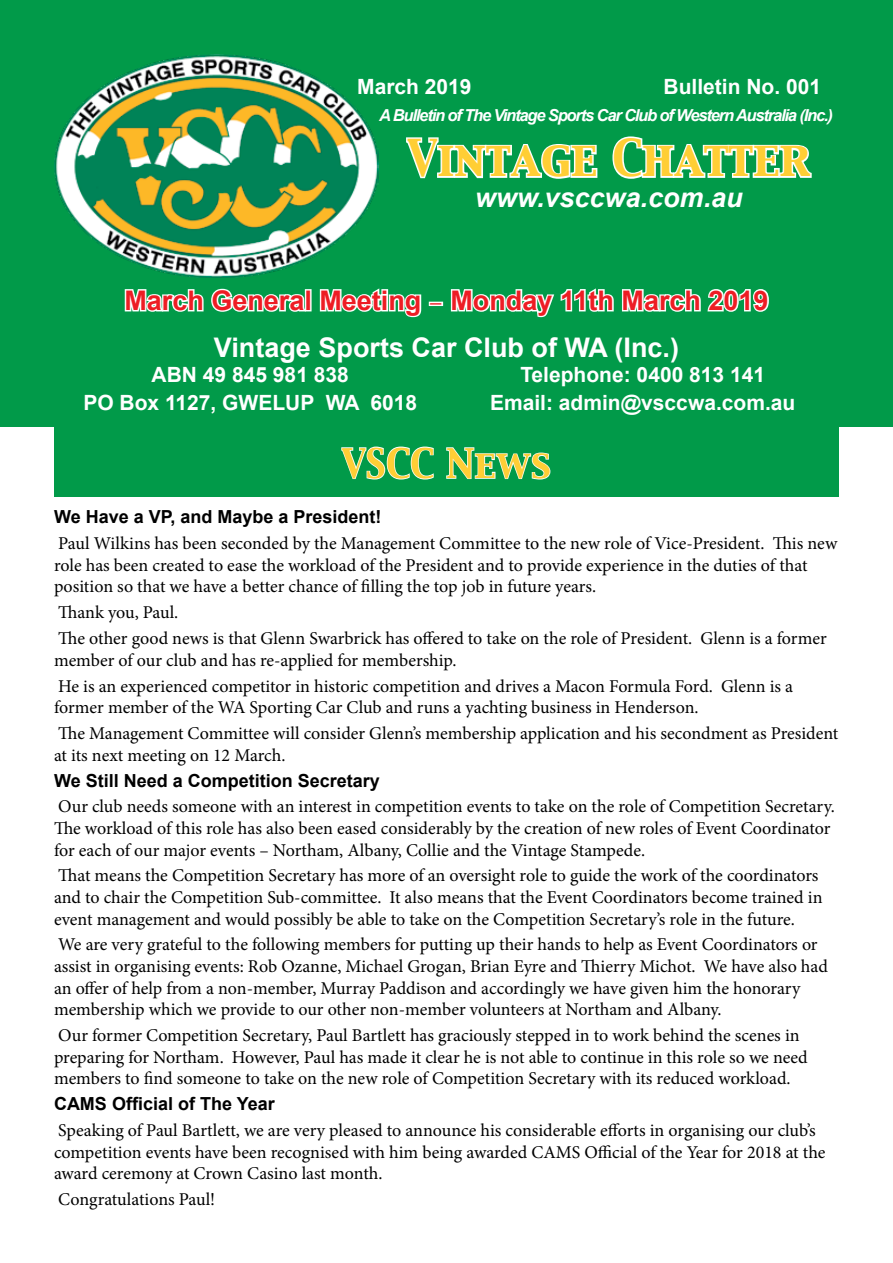
<style>
.page{position:relative;width:893px;height:1263px;background:#fff}
.page>*{position:absolute;margin:0;border:0;box-sizing:border-box;transform-origin:0 0}
.t1{font:45px "Capitals";color:#ffce35}
.t2{font:36px "Capitals";color:#ffce35}
.t3{font:700 27px "Arial";color:#ed1d24}
.t4{font:700 27px "Arial";color:#fff}
.t5{font:italic 700 27px "Arial";color:#fff}
.t6{font:700 21px/28.2px "Arial";color:#fff;text-align:center}
.t7{font:18px/21.6px "Minion Pro";letter-spacing:-.005em;color:#000}
.t8{font:700 18px "Arial";color:#000}
.t9{font:italic 700 16.5px "Arial";letter-spacing:-.07em;color:#fff}
.s1{font-family:"Minion Pro";font-weight:400}
</style>
<div class="page">
<div style="left:0;top:1px;width:893px;height:426px;background:#019a49"></div>
<svg style="left:406px;top:137px;width:192px;height:42px"></svg>
<svg style="left:612px;top:136px;width:200px;height:43px"></svg>
<img style="left:54px;top:55px;width:325px;height:215px">
<svg style="left:124px;top:270px;width:184px;height:42px"></svg>
<div style="left:305px;top:289px;width:7px;height:22px;border:3px solid #fff"></div>
<svg style="left:319px;top:288px;width:103px;height:30px"></svg>
<div style="left:429px;top:302px;width:14px;height:4px;border:3px solid #fff"></div>
<svg style="left:450px;top:288px;width:319px;height:30px"></svg>
<div style="left:54px;top:423px;width:785px;height:74px;background:#019a49"></div>
<svg style="left:341px;top:446px;width:93px;height:34px"></svg>
<svg style="left:446px;top:447px;width:105px;height:33px"></svg>
<p class="t6" style="left:357px;top:73px;width:116px">March 2019</p>
<p class="t6" style="left:664px;top:73px;width:159px">Bulletin No. 001</p>
<p class="t9" style="left:379px;top:104px;width:455px">A Bulletin of The Vintage Sports Car Club of Western Australia (Inc.)</p>
<h1 class="t1" style="left:407px;top:128px;width:405px">Vintage Chatter</h1>
<h3 class="t5" style="left:475px;top:180px;width:269px">www.vsccwa.com.au</h3>
<h3 class="t3" style="left:124px;top:282px;width:646px">March General Meeting <span class="s1">–</span> Monday 11th March 2019</h3>
<h3 class="t4" style="left:214px;top:329px;width:467px">Vintage Sports Car Club of WA (Inc.)</h3>
<p class="t6" style="left:83px;top:361px;width:335px">ABN 49 845 981 838<br>PO Box 1127, GWELUP WA 6018</p>
<p class="t6" style="left:490px;top:361px;width:307px">Telephone: 0400 813 141<br>Email: admin@vsccwa.com.au</p>
<h2 class="t2" style="left:342px;top:439px;width:211px">VSCC News</h2>
<p class="t8" style="left:54px;top:505px;width:329px">We Have a VP, and Maybe a President!</p>
<p class="t7" style="left:54px;top:533px;width:785px">Paul Wilkins has been seconded by the Management Committee to the new role of Vice-President. This new role has been created to ease the workload of the President and to provide experience in the duties of that position so that we have a better chance of filling the top job in future years.</p>
<p class="t7" style="left:58px;top:600px;width:770px;line-height:25.8px">Thank you, Paul.<br>The other good news is that Glenn Swarbrick has offered to take on the role of President. Glenn is a former</p>
<p class="t7" style="left:54px;top:647px;width:741px;line-height:25.8px">member of our club and has re-applied for membership.<br>He is an experienced competitor in historic competition and drives a Macon Formula Ford. Glenn is a</p>
<p class="t7" style="left:54px;top:695px;width:786px;line-height:25.8px">former member of the WA Sporting Car Club and runs a yachting business in Henderson.<br>The Management Committee will consider Glenn’s membership application and his secondment as President</p>
<p class="t7" style="left:54px;top:744px;width:233px">at its next meeting on 12 March.</p>
<p class="t8" style="left:54px;top:768px;width:327px">We Still Need a Competition Secretary</p>
<p class="t7" style="left:54px;top:796px;width:782px">Our club needs someone with an interest in competition events to take on the role of Competition Secretary.<br>The workload of this role has also been eased considerably by the creation of new roles of Event Coordinator for each of our major events – Northam, Albany, Collie and the Vintage Stampede.</p>
<p class="t7" style="left:54px;top:865px;width:770px">That means the Competition Secretary has more of an oversight role to guide the work of the coordinators and to chair the Competition Sub-committee. It also means that the Event Coordinators become trained in event management and would possibly be able to take on the Competition Secretary’s role in the future.</p>
<p class="t7" style="left:54px;top:934px;width:775px">We are very grateful to the following members for putting up their hands to help as Event Coordinators or assist in organising events: Rob Ozanne, Michael Grogan, Brian Eyre and Thierry Michot. We have also had an offer of help from a non-member, Murray Paddison and accordingly we have given him the honorary membership which we provide to our other non-member volunteers at Northam and Albany.</p>
<p class="t7" style="left:54px;top:1025px;width:755px">Our former Competition Secretary, Paul Bartlett has graciously stepped in to work behind the scenes in preparing for Northam. However, Paul has made it clear he is not able to continue in this role so we need members to find someone to take on the new role of Competition Secretary with its reduced workload.</p>
<p class="t8" style="left:54px;top:1092px;width:222px">CAMS Official of The Year</p>
<p class="t7" style="left:54px;top:1119px;width:773px">Speaking of Paul Bartlett, we are very pleased to announce his considerable efforts in organising our club’s competition events have been recognised with him being awarded CAMS Official of the Year for 2018 at the award ceremony at Crown Casino last month.</p>
<p class="t7" style="left:58px;top:1189px;width:159px">Congratulations Paul!</p>
</div>
